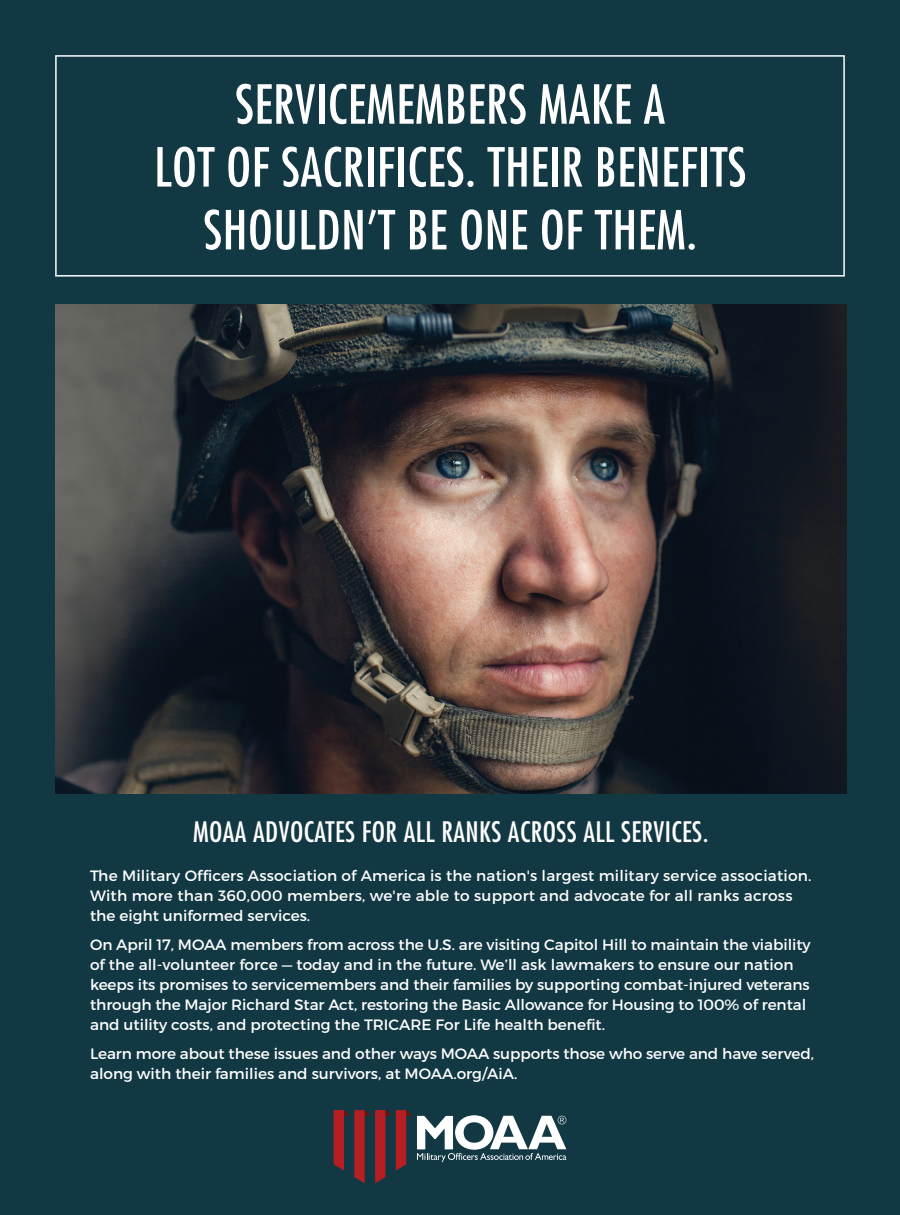
<style>
.page{position:relative;width:900px;height:1215px;background:#123844}
.page>*{position:absolute;margin:0;border:0;box-sizing:border-box;transform-origin:0 0}
.t1{font:condensed 52.38px/62.9px "Futura Std";letter-spacing:.01em;color:#fff;text-align:center}
.t2{font:condensed 27.5px "Futura Std";letter-spacing:.015em;color:#fff}
.t3{font:15px/20px "Montserrat";letter-spacing:-.005em;color:#fff}
</style>
<div class="page">
<svg style="left:334px;top:1110px;width:232px;height:73px"></svg>
<img style="left:56px;top:304px;width:790px;height:490px">
<div style="left:55px;top:55px;width:790px;height:222px;border:1px solid #fff"></div>
<h1 class="t1" style="left:154px;top:73px;width:594px">SERVICEMEMBERS MAKE A<br>LOT OF SACRIFICES. THEIR BENEFITS<br>SHOULDN’T BE ONE OF THEM.</h1>
<h2 class="t2" style="left:193px;top:816px;width:517px">MOAA ADVOCATES FOR ALL RANKS ACROSS ALL SERVICES.</h2>
<p class="t3" style="left:90px;top:866px;width:723px">The Military Officers Association of America is the nation's largest military service association.<br>With more than 360,000 members, we're able to support and advocate for all ranks across the eight uniformed services.</p>
<p class="t3" style="left:90px;top:935px;width:722px">On April 17, MOAA members from across the U.S. are visiting Capitol Hill to maintain the viability of the all-volunteer force — today and in the future. We’ll ask lawmakers to ensure our nation keeps its promises to servicemembers and their families by supporting combat-injured veterans through the Major Richard Star Act, restoring the Basic Allowance for Housing to 100% of rental and utility costs, and protecting the TRICARE For Life health benefit.</p>
<p class="t3" style="left:90px;top:1044px;width:725px">Learn more about these issues and other ways MOAA supports those who serve and have served, along with their families and survivors, at MOAA.org/AiA.</p>
</div>
